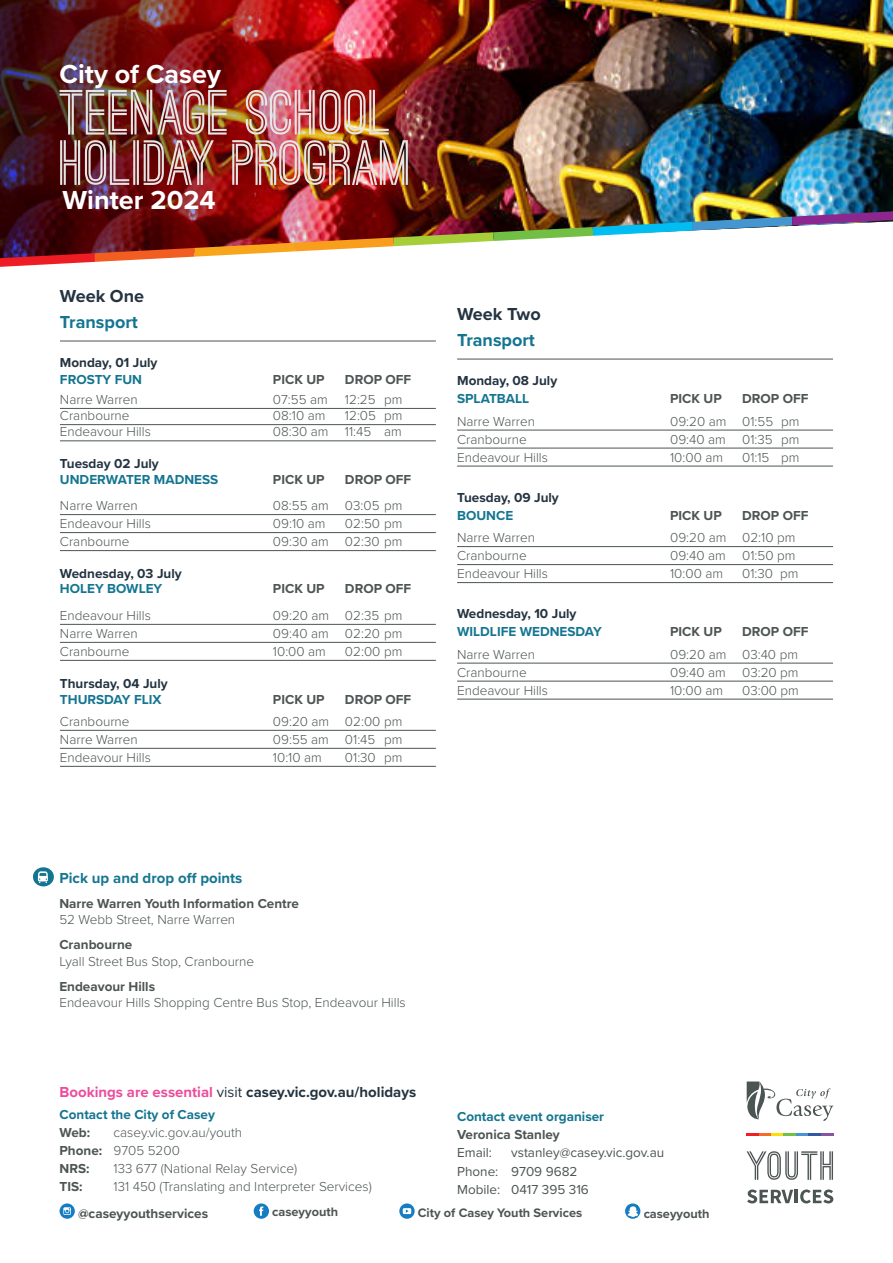
<style>
.page{position:relative;width:893px;height:1263px;background:#fff}
.page>*{position:absolute;margin:0;border:0;box-sizing:border-box;transform-origin:0 0}
.t1{font:700 27px "Proxima Nova";color:#fff}
.t2{font:700 18px "Proxima Nova";color:#147591}
.t3{font:700 18px "Proxima Nova";color:#233340}
.t4{font:700 15px "Proxima Nova";color:#233340}
.t5{font:700 15px "Proxima Nova";color:#147591}
.t6{font:300 13.5px/18px "Proxima Nova";color:#4d5454}
.t7{font:700 13.5px "Proxima Nova";color:#4d5454}
.t8{font:700 13.5px "Proxima Nova";color:#147591}
.t9{font:700 13.5px "Proxima Nova";color:#233340}
.t10{font:13.5px/18px "Proxima Nova";color:#4d5454}
.t11{font:700 12.75px "Proxima Nova";color:#4d5454}
.s1{color:#ed4c9c}
.s2{font-weight:400}
.s3{font-weight:700}
</style>
<div class="page">
<img style="left:436px;top:0;width:457px;height:211px">
<img style="left:0;top:0;width:436px;height:211px">
<img style="left:60px;top:90px;width:348px;height:95px">
<img style="left:0;top:211px;width:893px;height:56px">
<div style="left:254px;top:1203px;width:15px;height:16px;background:#177dc2;border-radius:50%"></div>
<svg style="left:259px;top:1206px;width:4px;height:10px"></svg>
<svg style="left:60px;top:1203px;width:15px;height:16px"></svg>
<svg style="left:63px;top:1207px;width:8px;height:8px"></svg>
<svg style="left:399px;top:1203px;width:16px;height:16px"></svg>
<svg style="left:403px;top:1208px;width:8px;height:6px"></svg>
<svg style="left:625px;top:1203px;width:15px;height:16px"></svg>
<svg style="left:628px;top:1205px;width:10px;height:12px"></svg>
<svg style="left:747px;top:1081px;width:86px;height:40px"></svg>
<svg style="left:747px;top:1189px;width:86px;height:14px"></svg>
<svg style="left:747px;top:1151px;width:86px;height:29px"></svg>
<svg style="left:747px;top:1133px;width:86px;height:2px"></svg>
<div style="left:33px;top:867px;width:21px;height:19px;background:#147591;border-radius:50%"></div>
<svg style="left:38px;top:871px;width:10px;height:12px"></svg>
<hr style="left:60px;top:341px;width:376px;height:1px;background:#4d5454">
<hr style="left:60px;top:408px;width:376px;height:1px;background:#4d5454">
<hr style="left:60px;top:424px;width:376px;height:1px;background:#4d5454">
<hr style="left:60px;top:441px;width:376px;height:1px;background:#4d5454">
<hr style="left:60px;top:514px;width:376px;height:1px;background:#4d5454">
<hr style="left:60px;top:532px;width:376px;height:1px;background:#4d5454">
<hr style="left:60px;top:550px;width:376px;height:1px;background:#4d5454">
<hr style="left:60px;top:624px;width:376px;height:1px;background:#4d5454">
<hr style="left:60px;top:642px;width:376px;height:1px;background:#4d5454">
<hr style="left:60px;top:660px;width:376px;height:1px;background:#4d5454">
<hr style="left:60px;top:730px;width:376px;height:1px;background:#4d5454">
<hr style="left:60px;top:748px;width:376px;height:1px;background:#4d5454">
<hr style="left:60px;top:766px;width:376px;height:1px;background:#4d5454">
<hr style="left:457px;top:359px;width:376px;height:1px;background:#4d5454">
<hr style="left:457px;top:430px;width:376px;height:1px;background:#4d5454">
<hr style="left:457px;top:448px;width:376px;height:1px;background:#4d5454">
<hr style="left:457px;top:466px;width:376px;height:1px;background:#4d5454">
<hr style="left:457px;top:546px;width:376px;height:1px;background:#4d5454">
<hr style="left:457px;top:564px;width:376px;height:1px;background:#4d5454">
<hr style="left:457px;top:582px;width:376px;height:1px;background:#4d5454">
<hr style="left:457px;top:663px;width:376px;height:1px;background:#4d5454">
<hr style="left:457px;top:681px;width:376px;height:1px;background:#4d5454">
<hr style="left:457px;top:699px;width:376px;height:1px;background:#4d5454">
<h1 class="t1" style="left:60px;top:53px;width:163px">City of Casey</h1>
<h1 class="t1" style="left:63px;top:180px;width:155px">Winter 2024</h1>
<h2 class="t3" style="left:60px;top:283px;width:86px">Week One</h2>
<h2 class="t2" style="left:60px;top:309px;width:79px">Transport</h2>
<p class="t9" style="left:60px;top:353px;width:99px">Monday, 01 July</p>
<p class="t8" style="left:60px;top:369px;width:84px">FROSTY FUN</p>
<p class="t7" style="left:273px;top:369px;width:53px">PICK UP</p>
<p class="t7" style="left:345px;top:369px;width:68px">DROP OFF</p>
<p class="t6" style="left:60px;top:390px;width:79px">Narre Warren</p>
<p class="t6" style="left:273px;top:390px;width:56px">07:55 am</p>
<p class="t6" style="left:345px;top:390px;width:59px">12:25 pm</p>
<p class="t6" style="left:60px;top:406px;width:71px">Cranbourne</p>
<p class="t6" style="left:273px;top:406px;width:54px">08:10 am</p>
<p class="t6" style="left:345px;top:406px;width:59px">12:05 pm</p>
<p class="t6" style="left:60px;top:422px;width:92px">Endeavour Hills</p>
<p class="t6" style="left:273px;top:422px;width:130px">08:30 am 11:45 am</p>
<p class="t9" style="left:60px;top:453px;width:100px">Tuesday 02 July</p>
<p class="t8" style="left:60px;top:469px;width:160px">UNDERWATER MADNESS</p>
<p class="t7" style="left:273px;top:469px;width:53px">PICK UP</p>
<p class="t7" style="left:345px;top:469px;width:68px">DROP OFF</p>
<p class="t6" style="left:60px;top:496px;width:79px">Narre Warren</p>
<p class="t6" style="left:273px;top:496px;width:131px">08:55 am 03:05 pm</p>
<p class="t6" style="left:60px;top:514px;width:92px">Endeavour Hills</p>
<p class="t6" style="left:273px;top:514px;width:54px">09:10 am</p>
<p class="t6" style="left:345px;top:514px;width:59px">02:50 pm</p>
<p class="t6" style="left:60px;top:532px;width:71px">Cranbourne</p>
<p class="t6" style="left:273px;top:532px;width:131px">09:30 am 02:30 pm</p>
<p class="t9" style="left:60px;top:563px;width:123px">Wednesday, 03 July</p>
<p class="t8" style="left:60px;top:579px;width:104px">HOLEY BOWLEY</p>
<p class="t7" style="left:273px;top:579px;width:53px">PICK UP</p>
<p class="t7" style="left:345px;top:579px;width:68px">DROP OFF</p>
<p class="t6" style="left:60px;top:606px;width:92px">Endeavour Hills</p>
<p class="t6" style="left:273px;top:606px;width:131px">09:20 am 02:35 pm</p>
<p class="t6" style="left:60px;top:624px;width:79px">Narre Warren</p>
<p class="t6" style="left:273px;top:624px;width:131px">09:40 am 02:20 pm</p>
<p class="t6" style="left:60px;top:642px;width:71px">Cranbourne</p>
<p class="t6" style="left:273px;top:642px;width:54px">10:00 am</p>
<p class="t6" style="left:345px;top:642px;width:59px">02:00 pm</p>
<p class="t9" style="left:60px;top:673px;width:109px">Thursday, 04 July</p>
<p class="t8" style="left:60px;top:689px;width:103px">THURSDAY FLIX</p>
<p class="t7" style="left:273px;top:689px;width:53px">PICK UP</p>
<p class="t7" style="left:345px;top:689px;width:68px">DROP OFF</p>
<p class="t6" style="left:60px;top:712px;width:71px">Cranbourne</p>
<p class="t6" style="left:273px;top:712px;width:131px">09:20 am 02:00 pm</p>
<p class="t6" style="left:60px;top:730px;width:79px">Narre Warren</p>
<p class="t6" style="left:273px;top:730px;width:131px">09:55 am 01:45 pm</p>
<p class="t6" style="left:60px;top:748px;width:92px">Endeavour Hills</p>
<p class="t6" style="left:273px;top:748px;width:50px">10:10 am</p>
<p class="t6" style="left:345px;top:748px;width:59px">01:30 pm</p>
<h2 class="t3" style="left:457px;top:301px;width:85px">Week Two</h2>
<h2 class="t2" style="left:457px;top:327px;width:79px">Transport</h2>
<p class="t9" style="left:457px;top:371px;width:102px">Monday, 08 July</p>
<p class="t8" style="left:457px;top:389px;width:74px">SPLATBALL</p>
<p class="t7" style="left:670px;top:389px;width:53px">PICK UP</p>
<p class="t7" style="left:742px;top:389px;width:68px">DROP OFF</p>
<p class="t6" style="left:457px;top:411px;width:79px">Narre Warren</p>
<p class="t6" style="left:670px;top:411px;width:131px">09:20 am 01:55 pm</p>
<p class="t6" style="left:457px;top:429px;width:71px">Cranbourne</p>
<p class="t6" style="left:670px;top:429px;width:131px">09:40 am 01:35 pm</p>
<p class="t6" style="left:457px;top:447px;width:92px">Endeavour Hills</p>
<p class="t6" style="left:670px;top:447px;width:54px">10:00 am</p>
<p class="t6" style="left:742px;top:447px;width:59px">01:15 pm</p>
<p class="t9" style="left:457px;top:487px;width:103px">Tuesday, 09 July</p>
<p class="t8" style="left:457px;top:505px;width:58px">BOUNCE</p>
<p class="t7" style="left:670px;top:505px;width:53px">PICK UP</p>
<p class="t7" style="left:742px;top:505px;width:68px">DROP OFF</p>
<p class="t6" style="left:457px;top:528px;width:79px">Narre Warren</p>
<p class="t6" style="left:670px;top:528px;width:127px">09:20 am 02:10 pm</p>
<p class="t6" style="left:457px;top:546px;width:71px">Cranbourne</p>
<p class="t6" style="left:670px;top:546px;width:127px">09:40 am 01:50 pm</p>
<p class="t6" style="left:457px;top:564px;width:92px">Endeavour Hills</p>
<p class="t6" style="left:670px;top:564px;width:54px">10:00 am</p>
<p class="t6" style="left:742px;top:564px;width:58px">01:30 pm</p>
<p class="t9" style="left:457px;top:604px;width:121px">Wednesday, 10 July</p>
<p class="t8" style="left:457px;top:622px;width:146px">WILDLIFE WEDNESDAY</p>
<p class="t7" style="left:670px;top:622px;width:53px">PICK UP</p>
<p class="t7" style="left:742px;top:622px;width:68px">DROP OFF</p>
<p class="t6" style="left:457px;top:644px;width:79px">Narre Warren</p>
<p class="t6" style="left:670px;top:644px;width:129px">09:20 am 03:40 pm</p>
<p class="t6" style="left:457px;top:662px;width:71px">Cranbourne</p>
<p class="t6" style="left:670px;top:662px;width:130px">09:40 am 03:20 pm</p>
<p class="t6" style="left:457px;top:680px;width:92px">Endeavour Hills</p>
<p class="t6" style="left:670px;top:680px;width:54px">10:00 am</p>
<p class="t6" style="left:742px;top:680px;width:58px">03:00 pm</p>
<p class="t5" style="left:59px;top:866px;width:185px">Pick up and drop off points</p>
<p class="t7" style="left:59px;top:893px;width:241px">Narre Warren Youth Information Centre</p>
<p class="t6" style="left:59px;top:910px;width:177px">52 Webb Street, Narre Warren</p>
<p class="t7" style="left:59px;top:934px;width:74px">Cranbourne</p>
<p class="t6" style="left:59px;top:951px;width:196px">Lyall Street Bus Stop, Cranbourne</p>
<p class="t7" style="left:59px;top:976px;width:97px">Endeavour Hills</p>
<p class="t6" style="left:59px;top:993px;width:348px">Endeavour Hills Shopping Centre Bus Stop, Endeavour Hills</p>
<p class="t4" style="left:60px;top:1081px;width:358px"><span class="s1">Bookings are essential</span> <span class="s2">visit</span> casey.vic.gov.au/holidays</p>
<p class="t8" style="left:60px;top:1104px;width:157px">Contact the City of Casey</p>
<p class="t7" style="left:60px;top:1122px;width:32px">Web:</p>
<p class="t8" style="left:457px;top:1107px;width:149px">Contact event organiser</p>
<p class="t7" style="left:457px;top:1125px;width:104px">Veronica Stanley</p>
<p class="t10" style="left:457px;top:1143px;width:36px">Email:</p>
<p class="t6" style="left:60px;top:1123px;width:184px;text-indent:54px">casey.vic.gov.au/youth<br><span class="s3">Phone:</span> 9705 5200<br><span class="s3">NRS:</span></p>
<p class="t10" style="left:457px;top:1143px;width:209px;text-indent:54px">vstanley@casey.vic.gov.au<br>Phone: 9709 9682<br>Mobile: 0417 395 316</p>
<p class="t6" style="left:114px;top:1159px;width:185px">133 677 (National Relay Service)</p>
<p class="t7" style="left:60px;top:1176px;width:25px">TIS:</p>
<p class="t6" style="left:114px;top:1177px;width:260px">131 450 (Translating and Interpreter Services)</p>
<p class="t7" style="left:78px;top:1203px;width:132px">@caseyyouthservices</p>
<p class="t11" style="left:272px;top:1202px;width:67px">caseyyouth</p>
<p class="t11" style="left:418px;top:1203px;width:166px">City of Casey Youth Services</p>
<p class="t11" style="left:644px;top:1204px;width:67px">caseyyouth</p>
</div>
